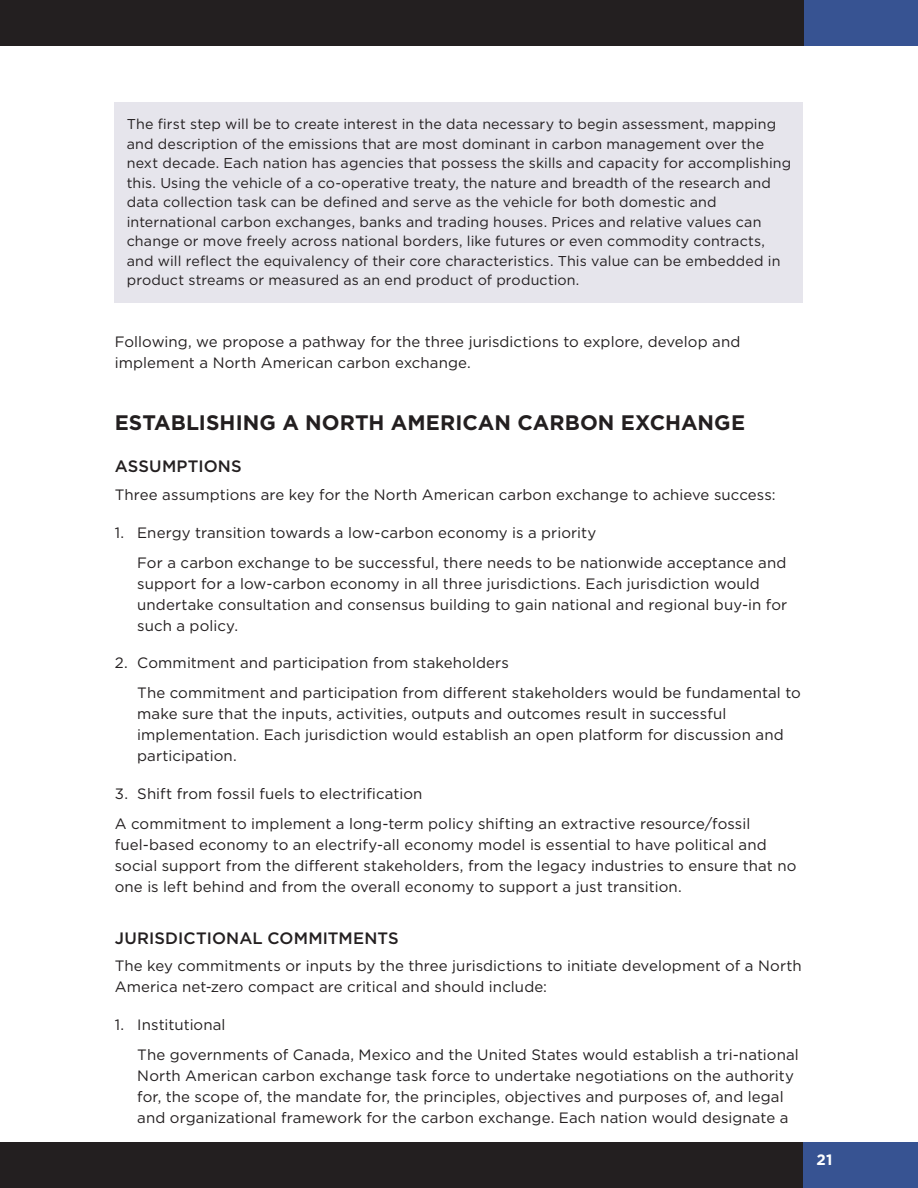
<style>
.page{position:relative;width:918px;height:1188px;background:#fff}
.page>*{position:absolute;margin:0;border:0;box-sizing:border-box;transform-origin:0 0}
.t1{font:700 21px "Gotham";color:#231f20}
.t2{font:500 16.5px "Gotham";letter-spacing:.01em;color:#231f20}
.t3{font:15px/21px "Gotham";letter-spacing:.005em;color:#231f20}
.t4{font:700 15px "Gotham";color:#fff}
.t5{font:14.25px/19.5px "Gotham";letter-spacing:.01em;color:#231f20}
</style>
<div class="page">
<div style="left:802px;top:1143px;width:116px;height:45px;background:#375392"></div>
<div style="left:803px;top:0;width:115px;height:45px;background:#375392"></div>
<div style="left:0;top:1143px;width:802px;height:45px;background:#231f20"></div>
<div style="left:0;top:0;width:803px;height:45px;background:#231f20"></div>
<div style="left:115px;top:103px;width:688px;height:200px;background:#e6e5ec"></div>
<p class="t5" style="left:127px;top:114px;width:666px">The first step will be to create interest in the data necessary to begin assessment, mapping and description of the emissions that are most dominant in carbon management over the next decade. Each nation has agencies that possess the skills and capacity for accomplishing this. Using the vehicle of a co-operative treaty, the nature and breadth of the research and data collection task can be defined and serve as the vehicle for both domestic and international carbon exchanges, banks and trading houses. Prices and relative values can change or move freely across national borders, like futures or even commodity contracts, and will reflect the equivalency of their core characteristics. This value can be embedded in product streams or measured as an end product of production.</p>
<p class="t3" style="left:115px;top:330px;width:627px">Following, we propose a pathway for the three jurisdictions to explore, develop and implement a North American carbon exchange.</p>
<h1 class="t1" style="left:115px;top:409px;width:632px">ESTABLISHING A NORTH AMERICAN CARBON EXCHANGE</h1>
<p class="t2" style="left:115px;top:456px;width:128px">ASSUMPTIONS</p>
<p class="t3" style="left:115px;top:484px;width:662px">Three assumptions are key for the North American carbon exchange to achieve success:</p>
<p class="t3" style="left:137px;top:517px;width:651px;line-height:30px;text-indent:-22px">1. Energy transition towards a low-carbon economy is a priority<br>For a carbon exchange to be successful, there needs to be nationwide acceptance and</p>
<p class="t3" style="left:137px;top:573px;width:652px">support for a low-carbon economy in all three jurisdictions. Each jurisdiction would undertake consultation and consensus building to gain national and regional buy-in for such a policy.</p>
<p class="t3" style="left:137px;top:648px;width:665px;line-height:30px;text-indent:-22px">2. Commitment and participation from stakeholders<br>The commitment and participation from different stakeholders would be fundamental to</p>
<p class="t3" style="left:137px;top:703px;width:648px">make sure that the inputs, activities, outputs and outcomes result in successful implementation. Each jurisdiction would establish an open platform for discussion and participation.</p>
<p class="t3" style="left:115px;top:778px;width:637px;line-height:30px">3. Shift from fossil fuels to electrification<br>A commitment to implement a long-term policy shifting an extractive resource/fossil</p>
<p class="t3" style="left:115px;top:834px;width:683px">fuel-based economy to an electrify-all economy model is essential to have political and social support from the different stakeholders, from the legacy industries to ensure that no one is left behind and from the overall economy to support a just transition.</p>
<p class="t2" style="left:115px;top:927px;width:286px">JURISDICTIONAL COMMITMENTS</p>
<p class="t3" style="left:115px;top:955px;width:688px">The key commitments or inputs by the three jurisdictions to initiate development of a North<br>America net-zero compact are critical and should include:</p>
<p class="t3" style="left:137px;top:1009px;width:663px;line-height:30px;text-indent:-22px">1. Institutional<br>The governments of Canada, Mexico and the United States would establish a tri-national</p>
<p class="t3" style="left:137px;top:1065px;width:658px">North American carbon exchange task force to undertake negotiations on the authority for, the scope of, the mandate for, the principles, objectives and purposes of, and legal and organizational framework for the carbon exchange. Each nation would designate a</p>
<p class="t4" style="left:817px;top:1150px;width:17px">21</p>
</div>
